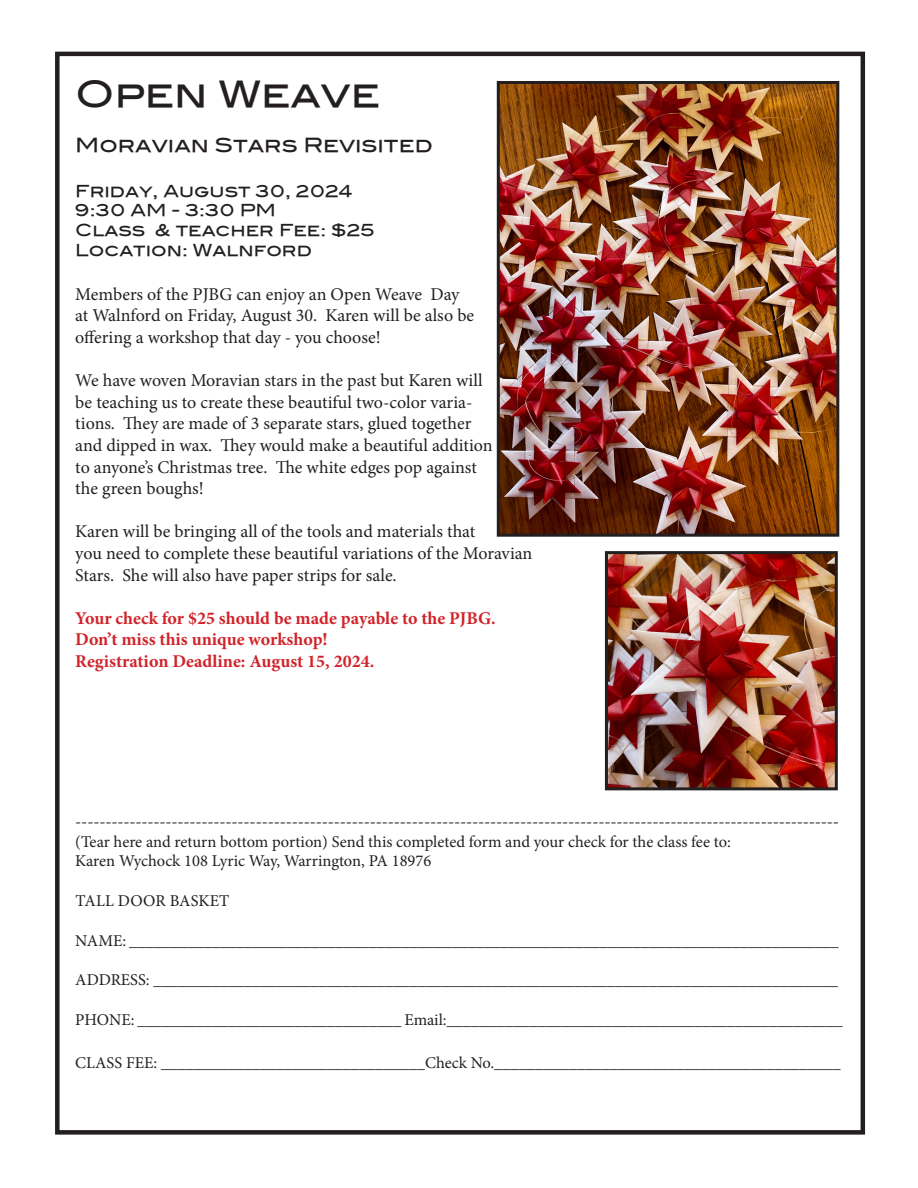
<style>
.page{position:relative;width:918px;height:1188px;background:#fff}
.page>*{position:absolute;margin:0;border:0;box-sizing:border-box;transform-origin:0 0}
.t1{font:36px "Blair Md ITCTT Medium";color:#231f20}
.t2{font:19.5px "Blair Md ITCTT Medium";color:#231f20}
.t3{font:18px/21.6px "Minion Pro";color:#231f20}
.t4{font:italic 18px "Minion Pro";color:#231f20}
.t5{font:700 18px "Minion Pro";color:#d1232a}
.t6{font:16.5px "Minion Pro";letter-spacing:-.005em;color:#231f20}
.t7{font:16.5px "Blair Md ITCTT Medium";color:#231f20}
</style>
<div class="page">
<div style="left:55px;top:52px;width:810px;height:1083px;border:4px solid #231f20"></div>
<img style="left:501px;top:85px;width:334px;height:448px">
<div style="left:497px;top:81px;width:342px;height:456px;border:3px solid #231f20"></div>
<img style="left:609px;top:555px;width:225px;height:231px">
<div style="left:605px;top:551px;width:233px;height:239px;border:3px solid #231f20"></div>
<p class="t1" style="left:75px;top:64px;width:306px">Open Weave</p>
<p class="t2" style="left:75px;top:129px;width:359px">Moravian Stars Revisited</p>
<p class="t7" style="left:75px;top:177px;width:279px">Friday, August 30, 2024</p>
<p class="t7" style="left:75px;top:197px;width:202px">9:30 AM - 3:30 PM</p>
<p class="t7" style="left:75px;top:217px;width:301px">Class &amp; teacher Fee: $25</p>
<p class="t7" style="left:75px;top:237px;width:238px">Location: Walnford</p>
<p class="t3" style="left:75px;top:283px;width:400px">Members of the PJBG can enjoy an Open Weave Day at Walnford on Friday, August 30. Karen will be also be offering a workshop that day - you choose!</p>
<p class="t3" style="left:75px;top:370px;width:419px">We have woven Moravian stars in the past but Karen will be teaching us to create these beautiful two-color varia&shy;tions. They are made of 3 separate stars, glued together and dipped in wax. They would make a beautiful addition to anyone’s Christmas tree. The white edges pop against the green boughs!</p>
<p class="t3" style="left:75px;top:521px;width:459px">Karen will be bringing all of the tools and materials that<br>you need to complete these beautiful variations of the Moravian<br>Stars. She will also have paper strips for sale.</p>
<p class="t5" style="left:75px;top:605px;width:422px">Your check for $25 should be made payable to the PJBG.</p>
<p class="t5" style="left:75px;top:627px;width:254px">Don’t miss this unique workshop!</p>
<p class="t5" style="left:75px;top:649px;width:301px">Registration Deadline: August 15, 2024.</p>
<p class="t4" style="left:75px;top:809px;width:765px">-------------------------------------------------------------------------------------------------------------------------------</p>
<p class="t6" style="left:75px;top:830px;width:657px">(Tear here and return bottom portion) Send this completed form and your check for the class fee to:</p>
<p class="t6" style="left:75px;top:850px;width:358px">Karen Wychock 108 Lyric Way, Warrington, PA 18976</p>
<p class="t6" style="left:75px;top:890px;width:156px">TALL DOOR BASKET</p>
<p class="t6" style="left:75px;top:929px;width:765px">NAME: ______________________________________________________________________________________</p>
<p class="t6" style="left:75px;top:969px;width:764px">ADDRESS: ___________________________________________________________________________________</p>
<p class="t6" style="left:75px;top:1009px;width:769px">PHONE: ________________________________ Email:________________________________________________</p>
<p class="t6" style="left:75px;top:1052px;width:767px">CLASS FEE: ________________________________Check No.__________________________________________</p>
</div>
